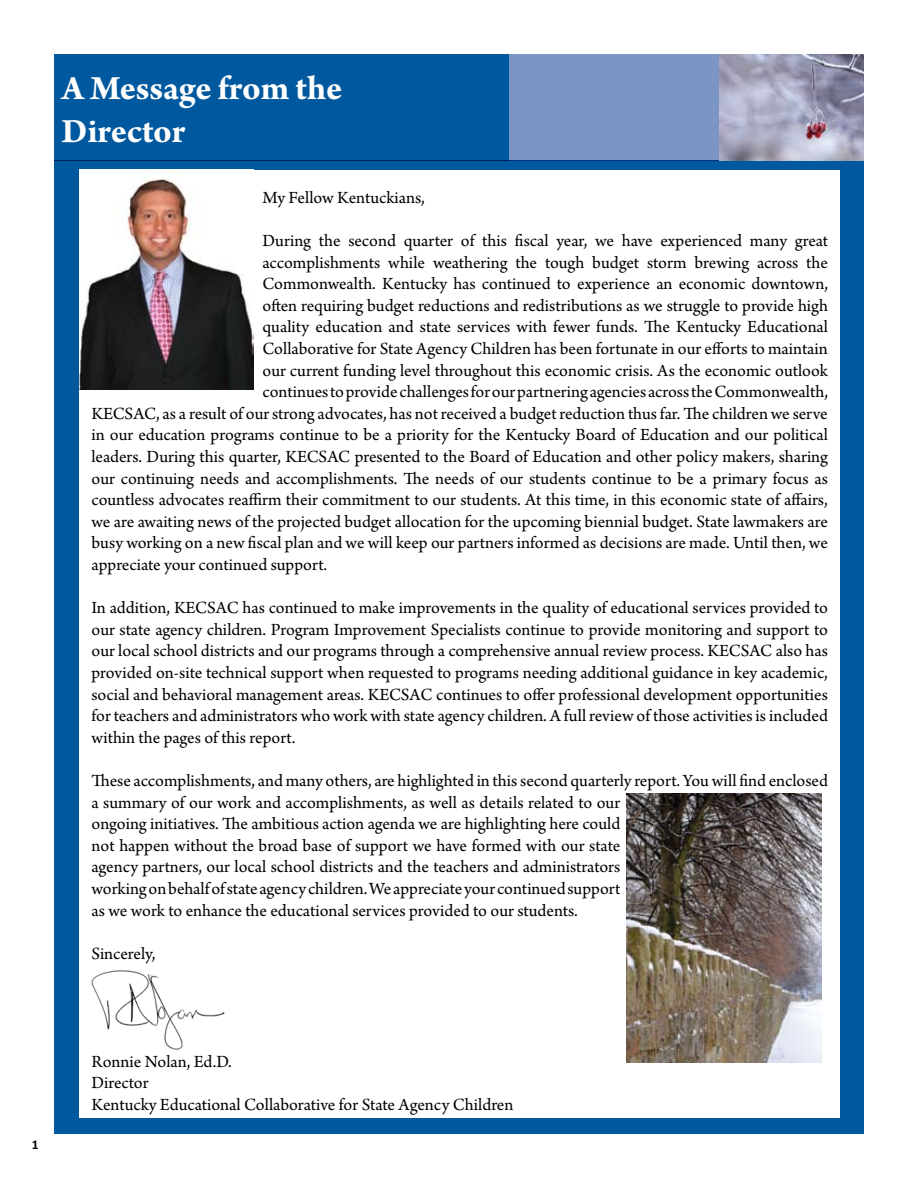
<style>
.page{position:relative;width:918px;height:1188px;background:#fff}
.page>*{position:absolute;margin:0;border:0;box-sizing:border-box;transform-origin:0 0}
.t1{font:700 36px/43.2px "Arno Pro";letter-spacing:-.005em;color:#fff}
.t2{font:18px/21.6px "Arno Pro";color:#000}
.t3{font:700 13.5px "Calibri";color:#000}
</style>
<div class="page">
<div style="left:507px;top:54px;width:357px;height:107px;background:#7b95c5"></div>
<div style="left:54px;top:54px;width:454px;height:106px;background:#00599e"></div>
<div style="left:54px;top:160px;width:810px;height:974px;background:linear-gradient(to right,#00599e,#00599e)"></div>
<div style="left:80px;top:170px;width:760px;height:948px;background:#fff"></div>
<img style="left:80px;top:178px;width:173px;height:212px">
<img style="left:92px;top:970px;width:133px;height:80px">
<img style="left:719px;top:54px;width:145px;height:106px">
<img style="left:626px;top:793px;width:195px;height:270px">
<h1 class="t1" style="left:62px;top:69px;width:282px">A Message from the<br>Director</h1>
<p class="t2" style="left:262px;top:188px;width:164px">My Fellow Kentuckians,</p>
<p class="t2" style="left:262px;top:231px;width:567px">During the second quarter of this fiscal year, we have experienced many great</p>
<p class="t2" style="left:262px;top:252px;width:567px">accomplishments while weathering the tough budget storm brewing across the</p>
<p class="t2" style="left:262px;top:274px;width:567px">Commonwealth. Kentucky has continued to experience an economic downtown,</p>
<p class="t2" style="left:262px;top:296px;width:567px">often requiring budget reductions and redistributions as we struggle to provide high</p>
<p class="t2" style="left:262px;top:317px;width:567px">quality education and state services with fewer funds. The Kentucky Educational</p>
<p class="t2" style="left:262px;top:339px;width:567px">Collaborative for State Agency Children has been fortunate in our efforts to maintain</p>
<p class="t2" style="left:262px;top:360px;width:567px">our current funding level throughout this economic crisis. As the economic outlook</p>
<p class="t2" style="left:262px;top:382px;width:567px">continues to provide challenges for our partnering agencies across the Commonwealth,</p>
<p class="t2" style="left:92px;top:404px;width:738px">KECSAC, as a result of our strong advocates, has not received a budget reduction thus far. The children we serve</p>
<p class="t2" style="left:92px;top:425px;width:738px">in our education programs continue to be a priority for the Kentucky Board of Education and our political</p>
<p class="t2" style="left:92px;top:447px;width:738px">leaders. During this quarter, KECSAC presented to the Board of Education and other policy makers, sharing</p>
<p class="t2" style="left:92px;top:468px;width:738px">our continuing needs and accomplishments. The needs of our students continue to be a primary focus as</p>
<p class="t2" style="left:92px;top:490px;width:738px">countless advocates reaffirm their commitment to our students. At this time, in this economic state of affairs,</p>
<p class="t2" style="left:92px;top:512px;width:738px">we are awaiting news of the projected budget allocation for the upcoming biennial budget. State lawmakers are</p>
<p class="t2" style="left:92px;top:533px;width:738px">busy working on a new fiscal plan and we will keep our partners informed as decisions are made. Until then, we</p>
<p class="t2" style="left:92px;top:555px;width:237px">appreciate your continued support.</p>
<p class="t2" style="left:92px;top:598px;width:738px;text-align:justify">In addition, KECSAC has continued to make improvements in the quality of educational services provided to our state agency children. Program Improvement Specialists continue to provide monitoring and support to our local school districts and our programs through a comprehensive annual review process. KECSAC also has provided on-site technical support when requested to programs needing additional guidance in key academic, social and behavioral management areas. KECSAC continues to offer professional development opportunities for teachers and administrators who work with state agency children. A full review of those activities is included within the pages of this report.</p>
<p class="t2" style="left:92px;top:771px;width:738px">These accomplishments, and many others, are highlighted in this second quarterly report. You will find enclosed a summary of our work and accomplishments, as well as details related to our<br>ongoing initiatives. The ambitious action agenda we are highlighting here could<br>not happen without the broad base of support we have formed with our state<br>agency partners, our local school districts and the teachers and administrators<br>working on behalf of state agency children. We appreciate your continued support<br>as we work to enhance the educational services provided to our students.</p>
<p class="t2" style="left:92px;top:944px;width:66px">Sincerely,</p>
<p class="t3" style="left:32px;top:1136px;width:8px">1</p>
<p class="t2" style="left:92px;top:1052px;width:423px">Ronnie Nolan, Ed.D.<br>Director<br>Kentucky Educational Collaborative for State Agency Children</p>
</div>
